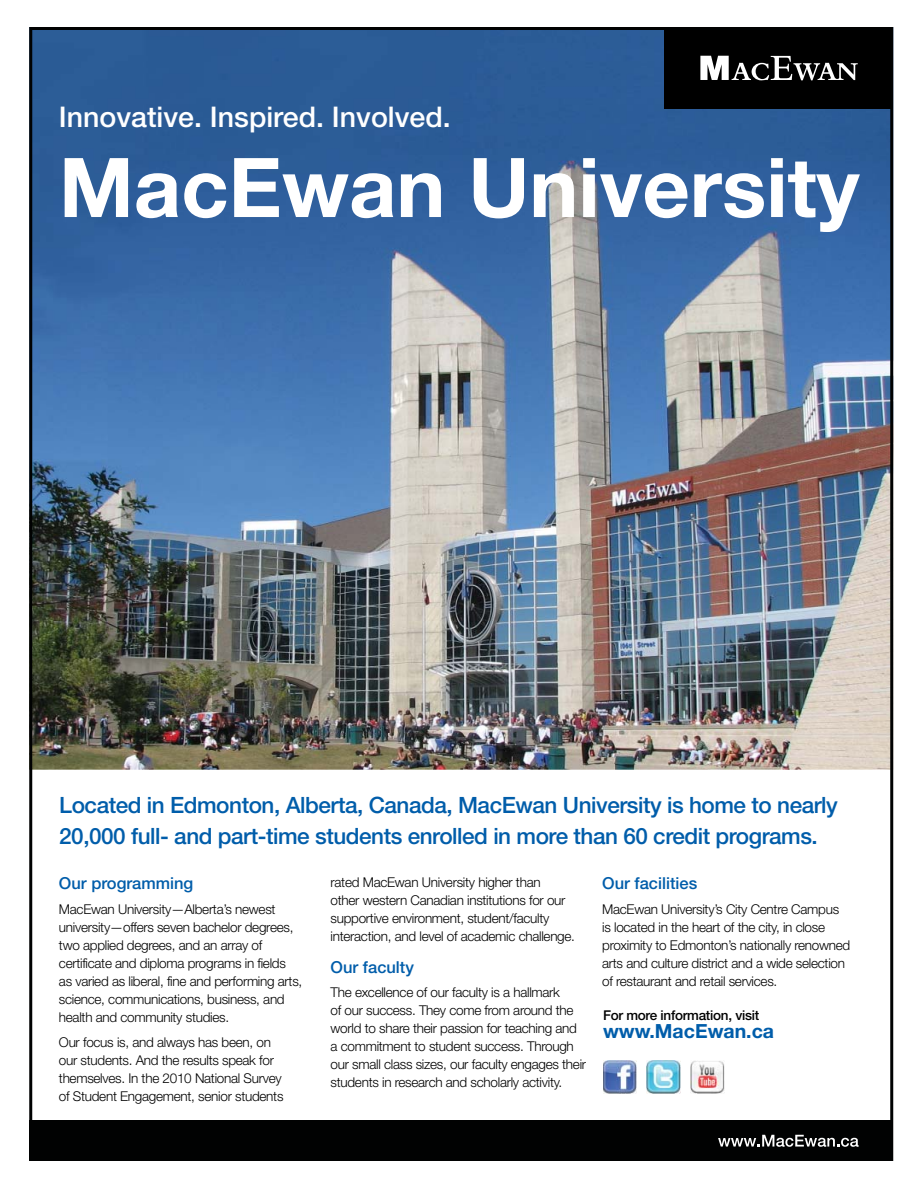
<style>
.page{position:relative;width:918px;height:1188px;background:#fff}
.page>*{position:absolute;margin:0;border:0;box-sizing:border-box;transform-origin:0 0}
.t1{font:700 82.5px "Helvetica Neue LT Std";color:#fff}
.t2{font:500 28.5px "Helvetica Neue LT Std";color:#fff}
.t3{font:500 22.5px/31.5px "Helvetica Neue LT Std";letter-spacing:-.02em;color:#005daa}
.t4{font:700 19.5px "Helvetica Neue LT Std";color:#005daa}
.t5{font:500 16.5px "Helvetica Neue LT Std";color:#005daa}
.t6{font:300 13.5px/18px "Helvetica Neue LT Std";letter-spacing:-.02em;color:#000}
.t7{font:500 13.5px "Helvetica Neue LT Std";letter-spacing:-.02em;color:#000}
</style>
<div class="page">
<img style="left:33px;top:31px;width:856px;height:739px">
<div style="left:29px;top:1121px;width:864px;height:40px;background:#010202"></div>
<img style="left:647px;top:1060px;width:33px;height:33px">
<img style="left:603px;top:1060px;width:33px;height:33px">
<img style="left:691px;top:1061px;width:33px;height:32px">
<div style="left:664px;top:27px;width:229px;height:81px;background:#000"></div>
<svg style="left:700px;top:56px;width:158px;height:24px"></svg>
<svg style="left:718px;top:1135px;width:141px;height:12px"></svg>
<h2 class="t2" style="left:59px;top:100px;width:393px">Innovative. Inspired. Involved.</h2>
<h1 class="t1" style="left:59px;top:137px;width:802px">MacEwan University</h1>
<h3 class="t3" style="left:59px;top:789px;width:780px">Located in Edmonton, Alberta, Canada, MacEwan University is home to nearly<br>20,000 full- and part-time students enrolled in more than 60 credit programs.</h3>
<p class="t5" style="left:602px;top:873px;width:97px">Our facilities</p>
<p class="t6" style="left:602px;top:900px;width:250px">MacEwan University’s City Centre Campus is located in the heart of the city, in close proximity to Edmonton’s nationally renowned arts and culture district and a wide selection of restaurant and retail services.</p>
<p class="t7" style="left:603px;top:1008px;width:158px">For more information, visit</p>
<h3 class="t4" style="left:603px;top:1019px;width:173px">www.MacEwan.ca</h3>
<p class="t5" style="left:59px;top:873px;width:136px">Our programming</p>
<p class="t6" style="left:59px;top:900px;width:245px">MacEwan University—Alberta’s newest university—offers seven bachelor degrees, two applied degrees, and an array of certificate and diploma programs in fields as varied as liberal, fine and performing arts, science, communications, business, and health and community studies.</p>
<p class="t6" style="left:59px;top:1033px;width:226px">Our focus is, and always has been, on our students. And the results speak for themselves. In the 2010 National Survey of Student Engagement, senior students</p>
<p class="t6" style="left:331px;top:873px;width:246px">rated MacEwan University higher than<br>other western Canadian institutions for our supportive environment, student/faculty interaction, and level of academic challenge.</p>
<p class="t5" style="left:331px;top:957px;width:85px">Our faculty</p>
<p class="t6" style="left:331px;top:983px;width:257px">The excellence of our faculty is a hallmark<br>of our success. They come from around the world to share their passion for teaching and a commitment to student success. Through our small class sizes, our faculty engages their students in research and scholarly activity.</p>
</div>
